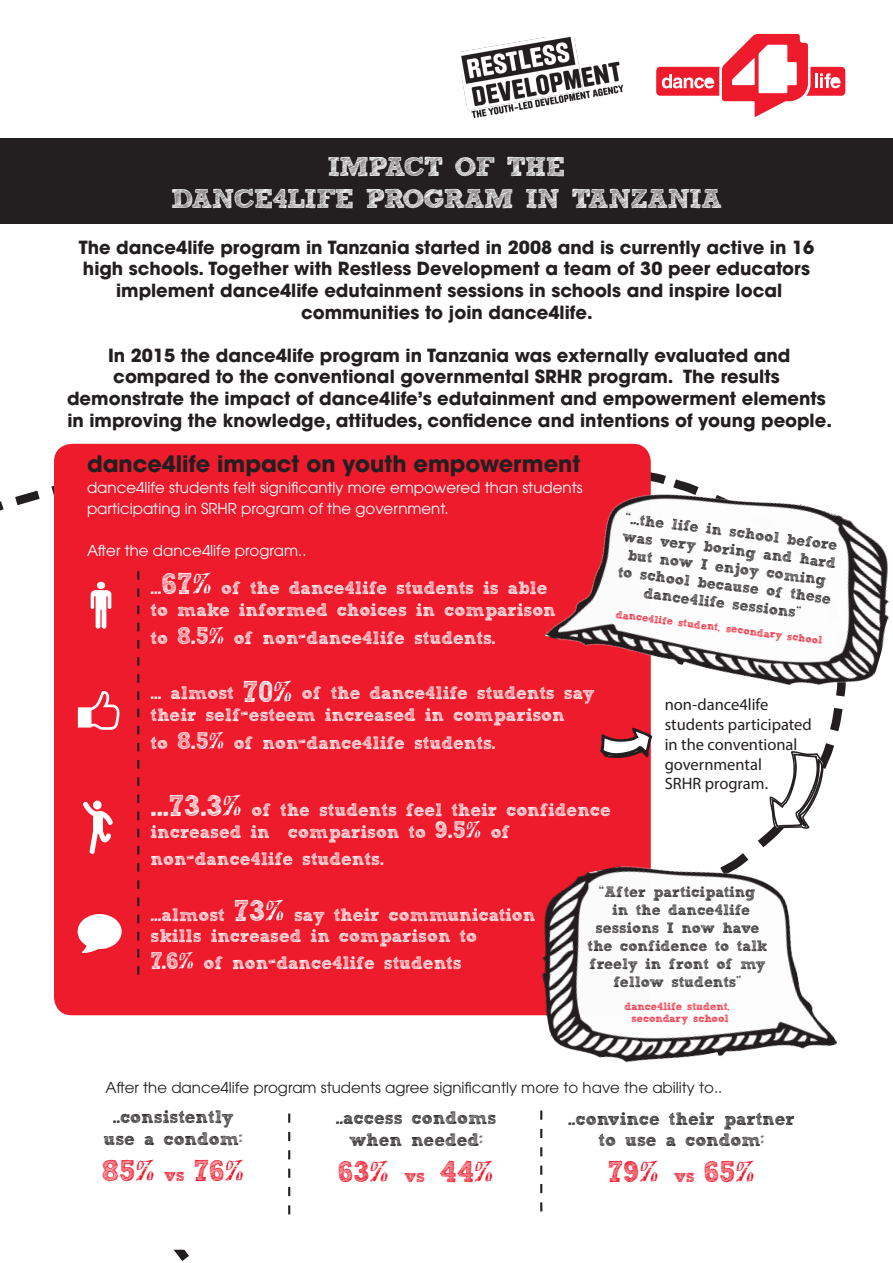
<style>
.page{position:relative;width:893px;height:1263px;background:#fff}
.page>*{position:absolute;margin:0;border:0;box-sizing:border-box;transform-origin:0 0}
.t1{font:700 30px "freeversion Sketch Block";color:#ee1b2d}
.Menutitel{font:700 27px "freeversion Sketch Block";letter-spacing:-.04em;color:#fff}
.t2{font:700 22.5px "ITC Avant Garde Std";color:#231f20}
.t3{font:700 18px/21.6px "ITC Avant Garde Std";color:#231f20}
.t4{font:700 18px/21.6px "freeversion Sketch Block";color:#fff}
.t5{font:700 18px/21.6px "freeversion Sketch Block";color:#231f20;text-align:center}
.t6{font:16.5px "Myriad Pro";color:#231f20}
.t7{font:700 15px/18px "freeversion Sketch Block";color:#231f20;text-align:center}
.t8{font:15px "ITC Avant Garde Std";color:#fff}
.t9{font:15px "ITC Avant Garde Std";color:#231f20}
.t10{font:700 10.5px/12.6px "freeversion Sketch Block";color:#ee1b2d;text-align:center}
.s1{font-size:30px}
.s2{font-family:"Sketchy";font-weight:400;font-size:30px}
.s3{font-size:24px}
.s4{font-family:"Sketchy";font-weight:400;font-size:24px}
.s5{font-family:"Sketchy";font-weight:400}
.s6{font-size:18px}
</style>
<div class="page">
<div style="left:0;top:138px;width:893px;height:86px;background:#231f20"></div>
<svg style="left:769px;top:752px;width:56px;height:78px"></svg>
<div style="left:54px;top:444px;width:597px;height:571px;background:#ee1b2d;border-radius:18px"></div>
<div style="left:97px;top:582px;width:8px;height:7px;background:#fff;border-radius:50%"></div>
<svg style="left:91px;top:590px;width:20px;height:39px"></svg>
<svg style="left:83px;top:800px;width:30px;height:54px"></svg>
<svg style="left:137px;top:571px;width:2px;height:404px"></svg>
<img style="left:545px;top:446px;width:344px;height:281px">
<svg style="left:78px;top:691px;width:42px;height:39px"></svg>
<svg style="left:78px;top:914px;width:44px;height:39px"></svg>
<svg style="left:288px;top:1113px;width:2px;height:101px"></svg>
<svg style="left:540px;top:1110px;width:2px;height:101px"></svg>
<img style="left:521px;top:832px;width:316px;height:231px">
<svg style="left:600px;top:727px;width:53px;height:32px"></svg>
<svg style="left:656px;top:34px;width:189px;height:83px"></svg>
<img style="left:461px;top:36px;width:162px;height:82px">
<p class="Menutitel" style="left:328px;top:156px;width:239px">IMPACT OF THE</p>
<p class="Menutitel" style="left:171px;top:189px;width:553px">DANCE4LIFE PROGRAM IN TANZANIA</p>
<p class="t3" style="left:79px;top:236px;width:737px">The dance4life program in Tanzania started in 2008 and is currently active in 16 high schools. Together with Restless Development a team of 30 peer educators</p>
<p class="t3" style="left:116px;top:279px;width:668px">implement dance4life edutainment sessions in schools and inspire local</p>
<p class="t3" style="left:301px;top:301px;width:293px">communities to join dance4life.</p>
<p class="t3" style="left:108px;top:344px;width:684px">In 2015 the dance4life program in Tanzania was externally evaluated and</p>
<p class="t3" style="left:113px;top:366px;width:668px">compared to the conventional governmental SRHR program. The results</p>
<p class="t3" style="left:67px;top:387px;width:760px">demonstrate the impact of dance4life’s edutainment and empowerment elements</p>
<p class="t3" style="left:67px;top:409px;width:766px">in improving the knowledge, attitudes, confidence and intentions of young people.</p>
<p class="t2" style="left:87px;top:448px;width:495px">dance4life impact on youth empowerment</p>
<p class="t8" style="left:87px;top:478px;width:497px">dance4life students felt significantly more empowered than students</p>
<p class="t8" style="left:87px;top:499px;width:363px">participating in SRHR program of the government.</p>
<p class="t8" style="left:87px;top:541px;width:221px">After the dance4life program..</p>
<p class="t4" style="left:151px;top:579px;width:407px">...<span class="s1">67</span><span class="s2">%</span> of the dance4life students is able to make informed choices in comparison</p>
<p class="t4" style="left:151px;top:629px;width:346px">to <span class="s3">8.5</span><span class="s4">%</span> of non<span class="s5">-</span>dance4life students.</p>
<p class="t4" style="left:151px;top:684px;width:445px">... almost <span class="s1">70</span><span class="s2">%</span> of the dance4life students say their self<span class="s5">-</span>esteem increased in comparison</p>
<p class="t4" style="left:151px;top:734px;width:346px">to <span class="s3">8.5</span><span class="s4">%</span> of non<span class="s5">-</span>dance4life students.</p>
<p class="t7" style="left:625px;top:511px;width:217px;rotate:7deg"><span class="s5">“</span>...the life in school before was very boring and hard but now I enjoy coming to school because of these dance4life sessions<span class="s5">”</span></p>
<p class="t10" style="left:617px;top:609px;width:209px;rotate:7deg">dance4life student<span class="s5">,</span> secondary school</p>
<p class="t6" style="left:665px;top:694px;width:105px">non-dance4life</p>
<p class="t6" style="left:665px;top:714px;width:149px">students participated</p>
<p class="t6" style="left:665px;top:734px;width:134px">in the conventional</p>
<p class="t6" style="left:665px;top:754px;width:99px">governmental</p>
<p class="t6" style="left:665px;top:774px;width:105px">SRHR program.</p>
<p class="t4" style="left:151px;top:801px;width:462px"><span class="s1">...73.3</span><span class="s2">%</span> of the students feel their confidence increased in comparison to <span class="s3">9.5</span><span class="s4">%</span> of</p>
<p class="t4" style="left:151px;top:850px;width:235px">non<span class="s5">-</span>dance4life students.</p>
<p class="t4" style="left:151px;top:906px;width:386px">...almost <span class="s1">73</span><span class="s2">%</span> say their communication skills increased in comparison to</p>
<p class="t4" style="left:151px;top:954px;width:313px"><span class="s3">7.6</span><span class="s4">%</span> of non<span class="s5">-</span>dance4life students</p>
<p class="t7" style="left:588px;top:884px;width:181px"><span class="s5">“</span>After participating<br>in the dance4life sessions I now have the confidence to talk freely in front of my fellow students<span class="s5">”</span></p>
<p class="t10" style="left:625px;top:1001px;width:107px">dance4life student<span class="s5">, </span>secondary school</p>
<p class="t9" style="left:106px;top:1078px;width:618px">After the dance4life program students agree significantly more to have the ability to..</p>
<p class="t5" style="left:103px;top:1108px;width:141px">..consistently use a condom<span class="s5">:</span></p>
<p class="t1" style="left:102px;top:1159px;width:144px">85<span class="s5">%</span> <span class="s6">vs</span> 76<span class="s5">%</span></p>
<p class="t5" style="left:336px;top:1109px;width:162px">..access condoms when needed<span class="s5">:</span></p>
<p class="t1" style="left:338px;top:1160px;width:158px">63<span class="s5">%</span> <span class="s6">vs</span> 44<span class="s5">%</span></p>
<p class="t5" style="left:568px;top:1110px;width:228px">..convince their partner to use a condom<span class="s5">:</span></p>
<p class="t1" style="left:608px;top:1160px;width:149px">79<span class="s5">%</span> <span class="s6">vs</span> 65<span class="s5">%</span></p>
</div>
